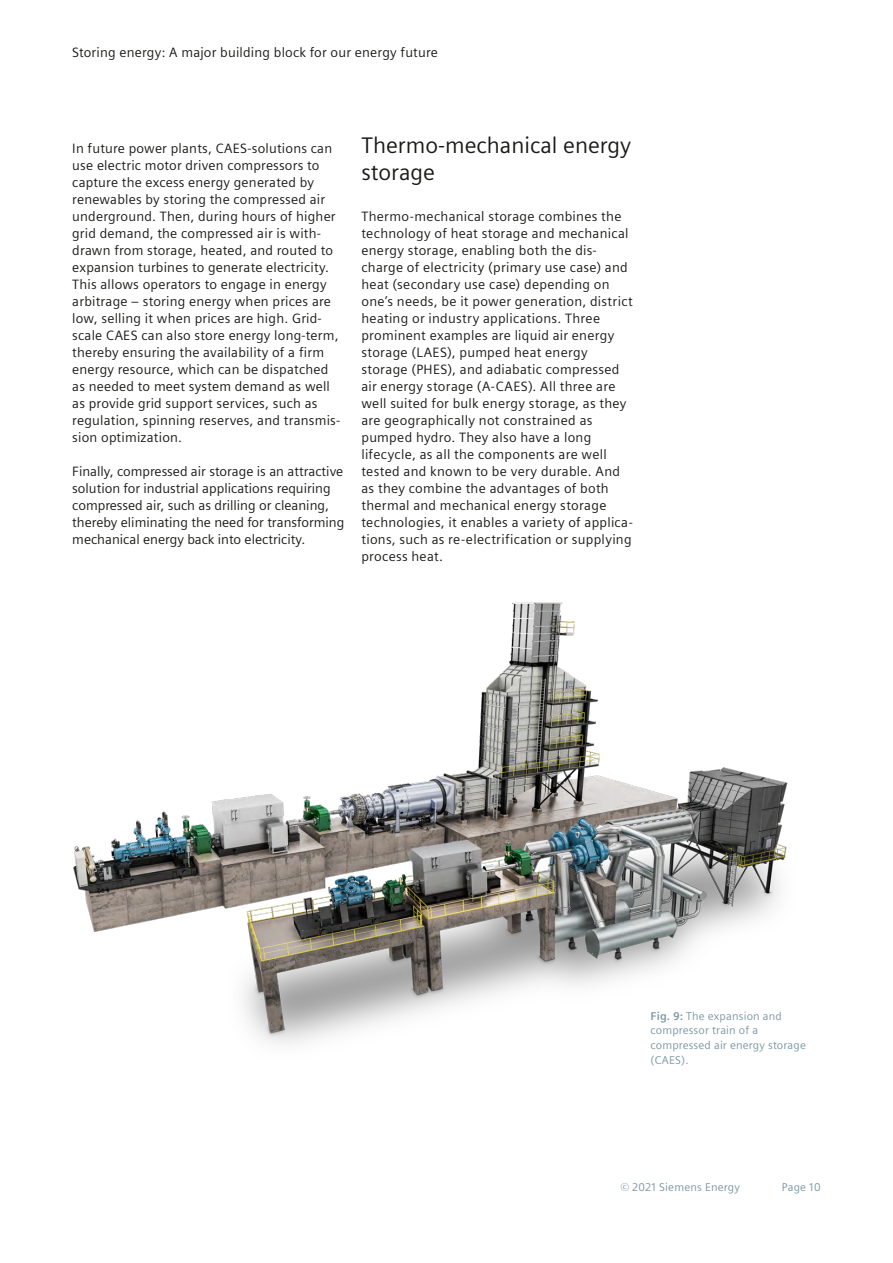
<style>
.page{position:relative;width:893px;height:1263px;background:#fff}
.page>*{position:absolute;margin:0;border:0;box-sizing:border-box;transform-origin:0 0}
._03__Subhead_15pt_12{font:22.5px/27px "Siemens Sans";color:#1a1a18}
._04__Copy_9pt_4mm{font:13.5px/17px "Siemens Sans";letter-spacing:.015em;color:#1a1a18}
._05__Caption_7_5pt_1{font:11.25px/14.7px "Siemens Sans";letter-spacing:.015em;color:#7c96a4}
.s1{font-weight:700}
</style>
<div class="page">
<img style="left:73px;top:602px;width:715px;height:442px">
<p class="_04__Copy_9pt_4mm" style="left:72px;top:44px;width:367px">Storing energy: A major building block for our energy future</p>
<p class="_04__Copy_9pt_4mm" style="left:72px;top:140px;width:270px">In future power plants, CAES-solutions can use electric motor driven compressors to capture the excess energy generated by renewables by storing the compressed air underground. Then, during hours of higher grid demand, the compressed air is with&shy;drawn from storage, heated, and routed to expansion turbines to generate electricity.<br>This allows operators to engage in energy arbitrage – storing energy when prices are low, selling it when prices are high. Grid&shy;scale CAES can also store energy long-term, thereby ensuring the availability of a firm energy resource, which can be dispatched as needed to meet system demand as well as provide grid support services, such as regulation, spinning reserves, and transmis&shy;sion optimization.</p>
<p class="_04__Copy_9pt_4mm" style="left:72px;top:463px;width:274px">Finally, compressed air storage is an attractive solution for industrial applications requiring compressed air, such as drilling or cleaning, thereby eliminating the need for transforming mechanical energy back into electricity.</p>
<p class="_03__Subhead_15pt_12" style="left:361px;top:132px;width:271px">Thermo-mechanical energy storage</p>
<p class="_04__Copy_9pt_4mm" style="left:361px;top:208px;width:273px">Thermo-mechanical storage combines the technology of heat storage and mechanical energy storage, enabling both the dis&shy;charge of electricity (primary use case) and heat (secondary use case) depending on one’s needs, be it power generation, district heating or industry applications. Three prominent examples are liquid air energy storage (LAES), pumped heat energy storage (PHES), and adiabatic compressed air energy storage (A-CAES). All three are well suited for bulk energy storage, as they are geographically not constrained as pumped hydro. They also have a long lifecycle, as all the components are well tested and known to be very durable. And as they combine the advantages of both thermal and mechanical energy storage technologies, it enables a variety of applica&shy;tions, such as re-electrification or supplying process heat.</p>
<p class="_05__Caption_7_5pt_1" style="left:651px;top:1008px;width:157px"><span class="s1">Fig. 9:</span> The expansion and compressor train of a compressed air energy storage (CAES).</p>
<p class="_05__Caption_7_5pt_1" style="left:620px;top:1179px;width:121px">© 2021 Siemens Energy</p>
<p class="_05__Caption_7_5pt_1" style="left:782px;top:1179px;width:40px">Page 10</p>
</div>
